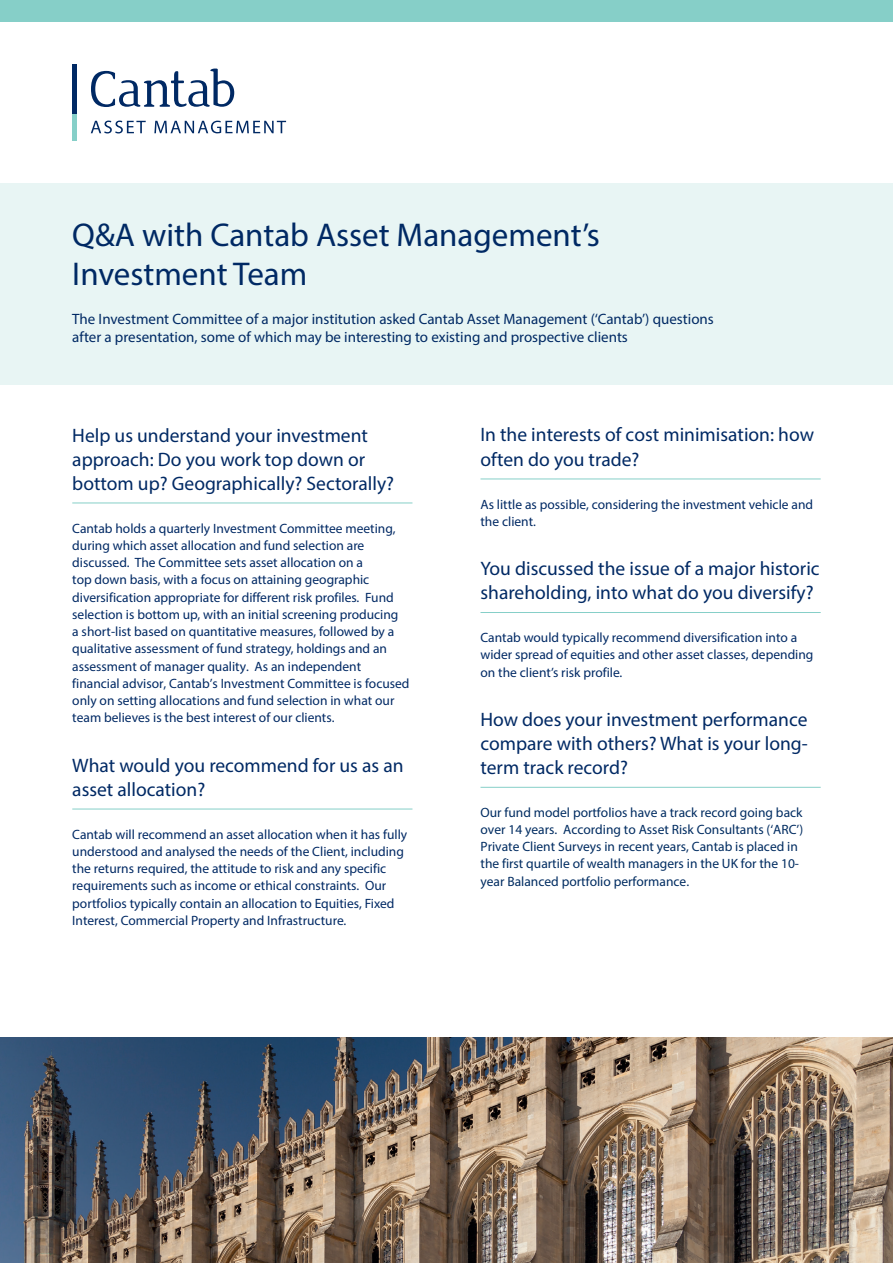
<style>
.page{position:relative;width:893px;height:1263px;background:#fff}
.page>*{position:absolute;margin:0;border:0;box-sizing:border-box;transform-origin:0 0}
.t1{font:33px/39px "Myriad Pro";color:#002964}
.t2{font:19.5px/24px "Myriad Pro";color:#002964}
.t3{font:15px/18px "Myriad Pro";color:#002964}
.t4{font:13.5px/17.2px "Myriad Pro";color:#002964}
.t5{font:13.5px/17.2px "Myriad Pro";color:#002c61}
</style>
<div class="page">
<svg style="left:91px;top:69px;width:143px;height:38px"></svg>
<svg style="left:91px;top:121px;width:55px;height:12px"></svg>
<svg style="left:154px;top:121px;width:132px;height:12px"></svg>
<hr style="left:72px;top:64px;width:4px;height:50px;background:#002964">
<hr style="left:72px;top:114px;width:4px;height:26px;background:#86cfc8">
<div style="left:0;top:0;width:893px;height:21px;background:#86cfc8"></div>
<img style="left:0;top:1037px;width:893px;height:226px">
<hr style="left:72px;top:503px;width:340px;height:1px;background:#86cfc8">
<hr style="left:72px;top:809px;width:340px;height:1px;background:#86cfc8">
<hr style="left:480px;top:479px;width:341px;height:1px;background:#86cfc8">
<hr style="left:480px;top:612px;width:341px;height:1px;background:#86cfc8">
<hr style="left:480px;top:787px;width:341px;height:1px;background:#86cfc8">
<div style="left:0;top:183px;width:893px;height:202px;background:#e8f5f4"></div>
<h1 class="t1" style="left:72px;top:215px;width:529px">Q&amp;A with Cantab Asset Management’s<br>Investment Team</h1>
<p class="t3" style="left:72px;top:310px;width:643px">The Investment Committee of a major institution asked Cantab Asset Management (‘Cantab’) questions after a presentation, some of which may be interesting to existing and prospective clients</p>
<h2 class="t2" style="left:72px;top:423px;width:323px">Help us understand your investment approach: Do you work top down or bottom up? Geographically? Sectorally?</h2>
<p class="t4" style="left:72px;top:519px;width:339px">Cantab holds a quarterly Investment Committee meeting, during which asset allocation and fund selection are discussed. The Committee sets asset allocation on a<br>top down basis, with a focus on attaining geographic diversification appropriate for different risk profiles. Fund selection is bottom up, with an initial screening producing<br>a short-list based on quantitative measures, followed by a qualitative assessment of fund strategy, holdings and an assessment of manager quality. As an independent financial advisor, Cantab’s Investment Committee is focused only on setting allocations and fund selection in what our team believes is the best interest of our clients.</p>
<h2 class="t2" style="left:72px;top:753px;width:333px">What would you recommend for us as an asset allocation?</h2>
<p class="t4" style="left:72px;top:825px;width:336px">Cantab will recommend an asset allocation when it has fully understood and analysed the needs of the Client, including the returns required, the attitude to risk and any specific requirements such as income or ethical constraints. Our portfolios typically contain an allocation to Equities, Fixed Interest, Commercial Property and Infrastructure.</p>
<h2 class="t2" style="left:480px;top:422px;width:335px;line-height:24.6px">In the interests of cost minimisation: how often do you trade?</h2>
<p class="t4" style="left:480px;top:495px;width:334px">As little as possible, considering the investment vehicle and the client.</p>
<h2 class="t2" style="left:480px;top:556px;width:341px">You discussed the issue of a major historic shareholding, into what do you diversify?</h2>
<p class="t4" style="left:480px;top:629px;width:334px">Cantab would typically recommend diversification into a wider spread of equities and other asset classes, depending on the client’s risk profile.</p>
<h2 class="t2" style="left:480px;top:707px;width:329px;text-align:justify">How does your investment performance compare with others? What is your long&shy;term track record?</h2>
<p class="t5" style="left:480px;top:803px;width:324px">Our fund model portfolios have a track record going back over 14 years. According to Asset Risk Consultants (‘ARC’)<br>Private Client Surveys in recent years, Cantab is placed in the first quartile of wealth managers in the UK for the 10- year Balanced portfolio performance.</p>
</div>
